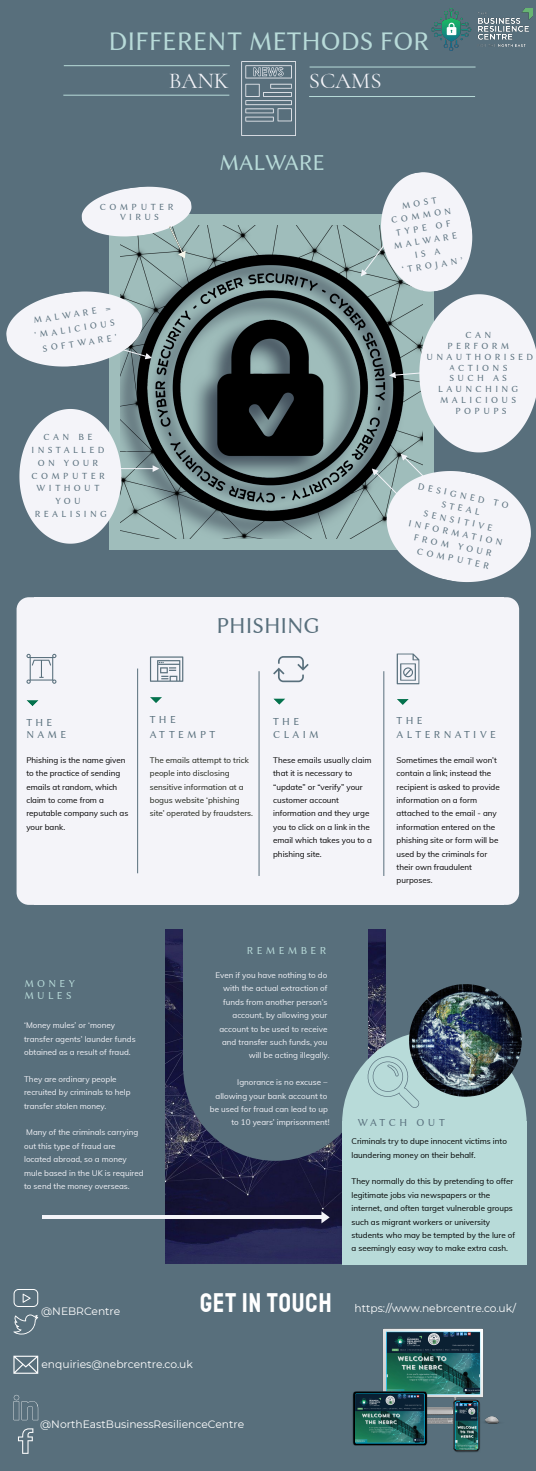
<style>
.page{position:relative;width:536px;height:1471px;background:#586f7c}
.page>*{position:absolute;margin:0;border:0;box-sizing:border-box;transform-origin:0 0}
.t1{font:26.78px "Lin Biolinum O";color:#b8dbd9}
.t2{font:26.78px "Staatliches";letter-spacing:.04em;color:#fff}
.t3{font:22.75px "Cormorant";color:#f4f4f9}
.t4{font:22.75px "Lin Biolinum O";color:#586f7c}
.t5{font:22.75px "Lin Biolinum O";color:#b8dbd9}
.t6{font:10.76px "Montserrat";color:#fff}
.t7{font:10.76px/12.8px "Lin Biolinum O";letter-spacing:.315em;color:#586f7c}
.t8{font:10.76px/12.8px "Lin Biolinum O";letter-spacing:.315em;color:#b8dbd9}
.t9{font:9.36px/12.8px "Lin Biolinum O";letter-spacing:.36em;color:#586f7c;text-align:center}
.t10{font:8.05px/13.4px "Muli";color:#000}
.t11{font:8.05px/13.4px "Muli";color:#f4f4f9}
.t12{font:8.05px/13.4px "Muli";color:#1c2016}
.s1{font-size:10.76px}
</style>
<div class="page">
<div style="left:109px;top:214px;width:325px;height:335px;background:#9fbdbb"></div>
<img style="left:121px;top:225px;width:229px;height:314px">
<hr style="left:309px;top:96px;width:165px;height:1px;background:#b8dbd9">
<hr style="left:310px;top:67px;width:165px;height:1px;background:#b8dbd9">
<hr style="left:64px;top:95px;width:165px;height:1px;background:#b8dbd9">
<hr style="left:64px;top:65px;width:165px;height:1px;background:#b8dbd9">
<svg style="left:241px;top:61px;width:55px;height:75px"></svg>
<img style="left:431px;top:9px;width:101px;height:41px">
<svg style="left:81px;top:186px;width:113px;height:74px"></svg>
<svg style="left:6px;top:284px;width:147px;height:90px"></svg>
<svg style="left:19px;top:409px;width:102px;height:135px"></svg>
<hr style="left:79px;top:468px;width:77px;height:1px;background:#f4f4f9">
<svg style="left:152px;top:465px;width:7px;height:7px"></svg>
<div style="left:34px;top:597px;width:469px;height:308px;background:#f4f4f9"></div>
<hr style="left:137px;top:669px;width:1px;height:204px;background:#586f7c">
<hr style="left:258px;top:672px;width:1px;height:203px;background:#586f7c">
<svg style="left:273px;top:698px;width:12px;height:7px"></svg>
<svg style="left:273px;top:656px;width:35px;height:26px"></svg>
<svg style="left:17px;top:597px;width:39px;height:308px"></svg>
<svg style="left:150px;top:697px;width:12px;height:6px"></svg>
<svg style="left:150px;top:656px;width:33px;height:26px"></svg>
<img style="left:165px;top:929px;width:220px;height:334px">
<hr style="left:43px;top:1215px;width:18px;height:4px;background:#f4f4f9">
<hr style="left:61px;top:1215px;width:18px;height:4px;background:#f4f4f9">
<hr style="left:79px;top:1215px;width:19px;height:4px;background:#f4f4f9">
<hr style="left:98px;top:1215px;width:18px;height:4px;background:#f4f4f9">
<hr style="left:116px;top:1215px;width:19px;height:4px;background:#f4f4f9">
<hr style="left:135px;top:1215px;width:18px;height:4px;background:#f4f4f9">
<hr style="left:153px;top:1215px;width:19px;height:4px;background:#f4f4f9">
<hr style="left:172px;top:1215px;width:18px;height:4px;background:#f4f4f9">
<hr style="left:190px;top:1215px;width:19px;height:4px;background:#f4f4f9">
<hr style="left:208px;top:1215px;width:19px;height:4px;background:#f4f4f9">
<hr style="left:227px;top:1215px;width:18px;height:4px;background:#f4f4f9">
<hr style="left:245px;top:1215px;width:19px;height:4px;background:#f4f4f9">
<hr style="left:264px;top:1215px;width:18px;height:4px;background:#f4f4f9">
<hr style="left:282px;top:1215px;width:19px;height:4px;background:#f4f4f9">
<hr style="left:301px;top:1215px;width:18px;height:4px;background:#f4f4f9">
<svg style="left:319px;top:1211px;width:10px;height:12px"></svg>
<div style="left:183px;top:928px;width:184px;height:137px;background:#586f7c"></div>
<div style="left:342px;top:1127px;width:184px;height:137px;background:#b8dbd9"></div>
<img style="left:410px;top:984px;width:111px;height:47px">
<svg style="left:183px;top:1031px;width:343px;height:130px"></svg>
<svg style="left:13px;top:1356px;width:25px;height:18px"></svg>
<svg style="left:14px;top:1289px;width:24px;height:18px"></svg>
<svg style="left:13px;top:1314px;width:25px;height:20px"></svg>
<svg style="left:13px;top:1395px;width:25px;height:25px"></svg>
<svg style="left:18px;top:1428px;width:15px;height:26px"></svg>
<img style="left:383px;top:1328px;width:116px;height:96px">
<img style="left:386px;top:1332px;width:93px;height:61px">
<img style="left:452px;top:1398px;width:28px;height:55px">
<img style="left:455px;top:1402px;width:22px;height:48px">
<img style="left:352px;top:1389px;width:76px;height:57px">
<img style="left:355px;top:1394px;width:69px;height:48px">
<svg style="left:350px;top:172px;width:186px;height:733px"></svg>
<h1 class="t1" style="left:108px;top:26px;width:322px">DIFFERENT METHODS FOR</h1>
<h2 class="t3" style="left:169px;top:70px;width:61px">BANK</h2>
<h2 class="t3" style="left:309px;top:70px;width:74px">SCAMS</h2>
<p class="t9" style="left:120px;top:201px;width:55px;line-height:10.8px;text-align:left;text-indent:-20px">COMPUTER<br>VIRUS</p>
<p class="t9" style="left:31px;top:313px;width:83px;line-height:14.8px;text-align:right;rotate:-9deg">MALWARE <span class="s1">= </span>'MALICIOUS<br>SOFTWARE'</p>
<p class="t9" style="left:31px;top:431px;width:77px">CAN BE<br>INSTALLED<br>ON YOUR<br>COMPUTER<br>WITHOUT<br>YOU<br>REALISING</p>
<h2 class="t5" style="left:219px;top:149px;width:107px">MALWARE</h2>
<h2 class="t4" style="left:216px;top:612px;width:105px">PHISHING</h2>
<p class="t9" style="left:387px;top:202px;width:67px;rotate:-9deg">MOST<br>COMMON<br>TYPE OF<br>MALWARE<br>IS A ‘TROJAN’</p>
<p class="t9" style="left:426px;top:330px;width:108px;line-height:10.8px">CAN<br>PERFORM<br>UNAUTHORISED<br>ACTIONS<br>SUCH AS<br>LAUNCHING<br>MALICIOUS<br>POPUPS</p>
<p class="t9" style="left:419px;top:480px;width:94px;rotate:12deg">DESIGNED TO</p>
<p class="t9" style="left:443px;top:498px;width:40px;rotate:12deg">S TEAL</p>
<p class="t9" style="left:425px;top:507px;width:72px;rotate:12deg">SENSITIVE</p>
<p class="t9" style="left:410px;top:517px;width:97px;rotate:12deg">INFORMATION</p>
<p class="t9" style="left:415px;top:531px;width:80px;rotate:12deg">F R OM YOUR</p>
<p class="t9" style="left:418px;top:545px;width:75px;rotate:12deg">C O MPUTER</p>
<h3 class="t7" style="left:26px;top:716px;width:41px">THE<br>NAME</h3>
<h3 class="t7" style="left:150px;top:712px;width:67px;line-height:14.8px">THE<br>ATTEMPT</h3>
<p class="t12" style="left:150px;top:754px;width:105px">The emails attempt to trick people into disclosing sensitive information at a bogus website ‘phishing site’ operated by fraudsters.</p>
<p class="t10" style="left:26px;top:754px;width:103px">Phishing is the name given to the practice of sending emails at random, which claim to come from a reputable company such as your bank.</p>
<h3 class="t7" style="left:273px;top:715px;width:47px">THE<br>CLAIM</h3>
<p class="t10" style="left:273px;top:754px;width:100px">These emails usually claim that it is necessary to “update” or “verify” your customer account information and they urge you to click on a link in the email which takes you to a phishing site.</p>
<h3 class="t7" style="left:396px;top:713px;width:101px;line-height:14.8px">THE<br>ALTERNATIVE</h3>
<p class="t10" style="left:396px;top:754px;width:105px">Sometimes the email won’t contain a link; instead the recipient is asked to provide information on a form attached to the email - any information entered on the phishing site or form will be used by the criminals for their own fraudulent purposes.</p>
<h3 class="t8" style="left:24px;top:977px;width:52px">MONEY<br>MULES</h3>
<p class="t11" style="left:24px;top:1019px;width:113px">‘Money mules’ or ‘money transfer agents’ launder funds obtained as a result of fraud.</p>
<p class="t11" style="left:24px;top:1073px;width:108px">They are ordinary people recruited by criminals to help transfer stolen money.</p>
<p class="t11" style="left:24px;top:1126px;width:121px">Many of the criminals carrying out this type of fraud are located abroad, so a money mule based in the UK is required to send the money overseas.</p>
<h3 class="t8" style="left:247px;top:944px;width:81px">REMEMBER</h3>
<p class="t11" style="left:215px;top:969px;width:116px;text-align:right">Even if you have nothing to do with the actual extraction of funds from another person’s account, by allowing your account to be used to receive and transfer such funds, you will be acting illegally.</p>
<p class="t11" style="left:210px;top:1076px;width:121px;text-align:right">Ignorance is no excuse – allowing your bank account to be used for fraud can lead to up to 10 years’ imprisonment!</p>
<h3 class="t7" style="left:358px;top:1116px;width:88px">WATCH OUT</h3>
<p class="t10" style="left:351px;top:1135px;width:157px">Criminals try to dupe innocent victims into laundering money on their behalf.</p>
<p class="t10" style="left:351px;top:1175px;width:165px">They normally do this by pretending to offer legitimate jobs via newspapers or the internet, and often target vulnerable groups such as migrant workers or university students who may be tempted by the lure of a seemingly easy way to make extra cash.</p>
<h1 class="t2" style="left:200px;top:1290px;width:133px">GET IN TOUCH</h1>
<h3 class="t6" style="left:41px;top:1305px;width:80px">@NEBRCentre</h3>
<h3 class="t6" style="left:354px;top:1301px;width:163px">https://www.nebrcentre.co.uk/</h3>
<h3 class="t6" style="left:41px;top:1358px;width:153px">enquiries@nebrcentre.co.uk</h3>
<h3 class="t6" style="left:40px;top:1417px;width:205px">@NorthEastBusinessResilienceCentre</h3>
</div>
